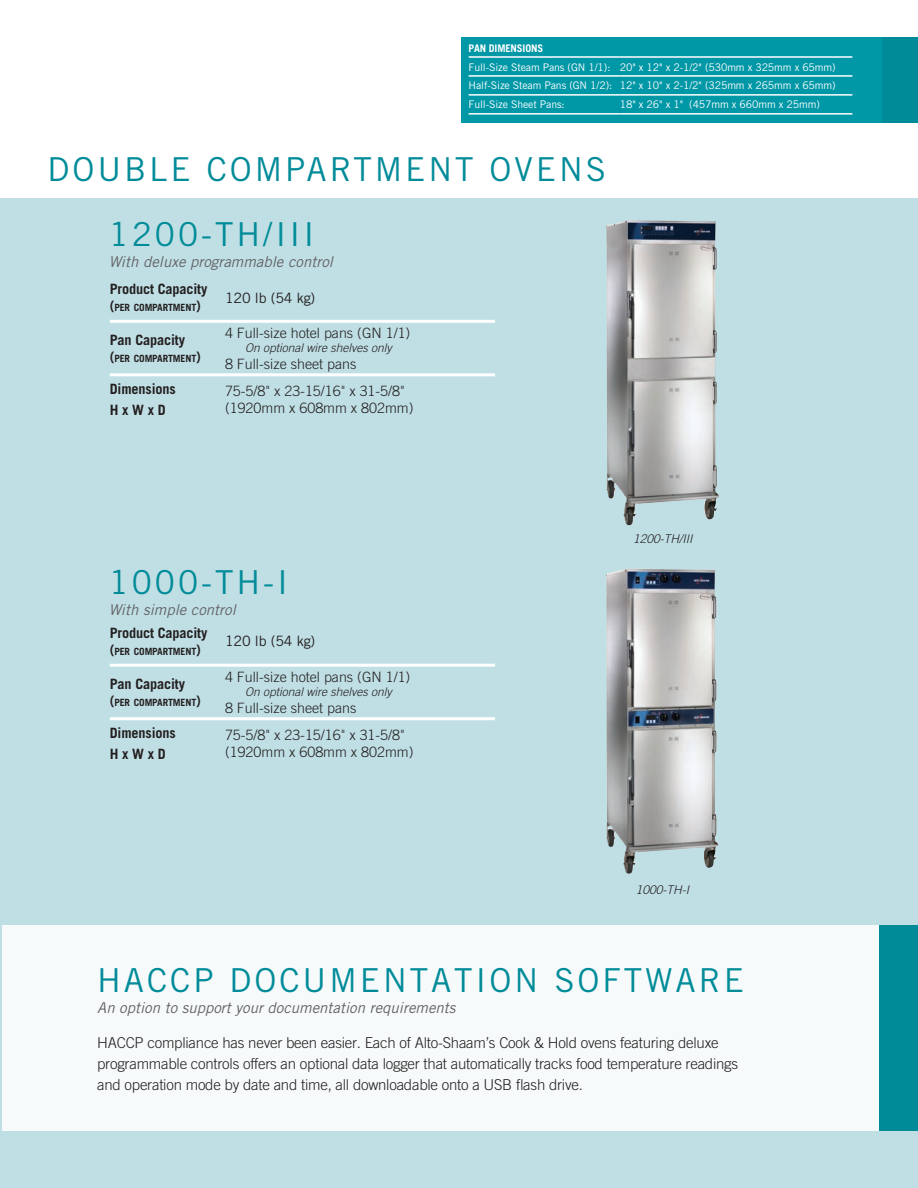
<style>
.page{position:relative;width:918px;height:1188px;background:#fff}
.page>*{position:absolute;margin:0;border:0;box-sizing:border-box;transform-origin:0 0}
.t1{font:33px "Trade Gothic";letter-spacing:.09em;color:#008b99}
.t2{font:300 15px/21px "Trade Gothic";letter-spacing:-.015em;color:#231f20}
.t3{font:italic 15px "Trade Gothic";color:#636366}
.t4{font:300 14.25px/17.1px "Trade Gothic";color:#231f20}
.t5{font:700 14.25px/21px "Trade Gothic";letter-spacing:-.01em;color:#231f20}
.t6{font:14.25px "Trade Gothic";letter-spacing:-.01em;color:#231f20}
.t7{font:italic 300 12px "Trade Gothic";color:#231f20}
.t8{font:10.5px/18.9px "Trade Gothic";letter-spacing:-.01em;color:#fff;text-align:justify}
.t9{font:700 10.5px "Trade Gothic";letter-spacing:-.01em;color:#fff}
.t10{font:700 10.05px "Trade Gothic";letter-spacing:-.015em;color:#231f20}
.s1{font-size:14.25px}
</style>
<div class="page">
<div style="left:0;top:199px;width:918px;height:989px;background:#c0dfe4"></div>
<div style="left:461px;top:37px;width:457px;height:85px;background:#0097a6"></div>
<hr style="left:469px;top:56px;width:151px;height:2px;background:#fff">
<hr style="left:620px;top:56px;width:232px;height:2px;background:#fff">
<hr style="left:469px;top:75px;width:151px;height:2px;background:#fff">
<hr style="left:620px;top:75px;width:232px;height:2px;background:#fff">
<hr style="left:469px;top:94px;width:151px;height:2px;background:#fff">
<hr style="left:620px;top:94px;width:232px;height:2px;background:#fff">
<hr style="left:469px;top:113px;width:151px;height:2px;background:#fff">
<hr style="left:620px;top:113px;width:232px;height:2px;background:#fff">
<div style="left:882px;top:37px;width:36px;height:85px;background:#008b99"></div>
<hr style="left:110px;top:320px;width:115px;height:3px;background:#fff">
<hr style="left:225px;top:320px;width:270px;height:3px;background:#fff">
<hr style="left:110px;top:373px;width:115px;height:3px;background:#fff">
<hr style="left:225px;top:373px;width:270px;height:3px;background:#fff">
<hr style="left:110px;top:664px;width:115px;height:3px;background:#fff">
<hr style="left:225px;top:664px;width:270px;height:3px;background:#fff">
<hr style="left:110px;top:717px;width:115px;height:3px;background:#fff">
<hr style="left:225px;top:717px;width:270px;height:3px;background:#fff">
<img style="left:606px;top:220px;width:113px;height:306px">
<img style="left:606px;top:569px;width:113px;height:305px">
<div style="left:2px;top:926px;width:884px;height:205px;background:#f6fafb"></div>
<div style="left:879px;top:926px;width:39px;height:205px;background:#008b99"></div>
<p class="t9" style="left:469px;top:41px;width:76px">PAN DIMENSIONS</p>
<p class="t8" style="left:469px;top:57px;width:369px">Full-Size Steam Pans (GN 1/1): 20" x 12" x 2-1/2" (530mm x 325mm x 65mm)<br>Half-Size Steam Pans (GN 1/2): 12" x 10" x 2-1/2" (325mm x 265mm x 65mm)<br>Full-Size Sheet Pans:</p>
<p class="t8" style="left:620px;top:95px;width:202px">18" x 26" x 1" (457mm x 660mm x 25mm)</p>
<h1 class="t1" style="left:48px;top:150px;width:560px">DOUBLE COMPARTMENT OVENS</h1>
<h1 class="t1" style="left:109px;top:214px;width:207px">1200-TH/III</h1>
<p class="t3" style="left:109px;top:253px;width:226px">With deluxe programmable control</p>
<p class="t5" style="left:110px;top:278px;width:99px">Product Capacity</p>
<p class="t10" style="left:110px;top:301px;width:93px"><span class="s1">(</span>PER COMPARTMENT<span class="s1">)</span></p>
<p class="t5" style="left:110px;top:329px;width:77px">Pan Capacity</p>
<p class="t10" style="left:110px;top:352px;width:93px"><span class="s1">(</span>PER COMPARTMENT<span class="s1">)</span></p>
<p class="t6" style="left:225px;top:289px;width:92px">120 lb (54 kg)</p>
<p class="t4" style="left:225px;top:324px;width:187px">4 Full-size hotel pans (GN 1/1)</p>
<p class="t7" style="left:245px;top:341px;width:148px">On optional wire shelves only</p>
<p class="t4" style="left:225px;top:356px;width:133px">8 Full-size sheet pans</p>
<p class="t5" style="left:110px;top:378px;width:68px">Dimensions<br>H x W x D</p>
<p class="t4" style="left:225px;top:382px;width:190px">75-5/8" x 23-15/16" x 31-5/8" (1920mm x 608mm x 802mm)</p>
<h1 class="t1" style="left:109px;top:563px;width:181px">1000-TH-I</h1>
<p class="t3" style="left:109px;top:601px;width:129px">With simple control</p>
<p class="t5" style="left:110px;top:622px;width:99px">Product Capacity</p>
<p class="t10" style="left:110px;top:645px;width:93px"><span class="s1">(</span>PER COMPARTMENT<span class="s1">)</span></p>
<p class="t5" style="left:110px;top:673px;width:77px">Pan Capacity</p>
<p class="t10" style="left:110px;top:696px;width:93px"><span class="s1">(</span>PER COMPARTMENT<span class="s1">)</span></p>
<p class="t6" style="left:225px;top:633px;width:92px">120 lb (54 kg)</p>
<p class="t4" style="left:225px;top:668px;width:187px">4 Full-size hotel pans (GN 1/1)</p>
<p class="t7" style="left:245px;top:685px;width:148px">On optional wire shelves only</p>
<p class="t4" style="left:225px;top:700px;width:133px">8 Full-size sheet pans</p>
<p class="t5" style="left:110px;top:722px;width:68px">Dimensions<br>H x W x D</p>
<p class="t4" style="left:225px;top:726px;width:190px">75-5/8" x 23-15/16" x 31-5/8" (1920mm x 608mm x 802mm)</p>
<p class="t7" style="left:633px;top:532px;width:61px">1200-TH/III</p>
<p class="t7" style="left:636px;top:882px;width:55px">1000-TH-I</p>
<h1 class="t1" style="left:97px;top:961px;width:648px">HACCP DOCUMENTATION SOFTWARE</h1>
<p class="t3" style="left:97px;top:999px;width:360px">An option to support your documentation requirements</p>
<p class="t2" style="left:97px;top:1032px;width:643px">HACCP compliance has never been easier. Each of Alto-Shaam’s Cook &amp; Hold ovens featuring deluxe programmable controls offers an optional data logger that automatically tracks food temperature readings and operation mode by date and time, all downloadable onto a USB flash drive.</p>
</div>
